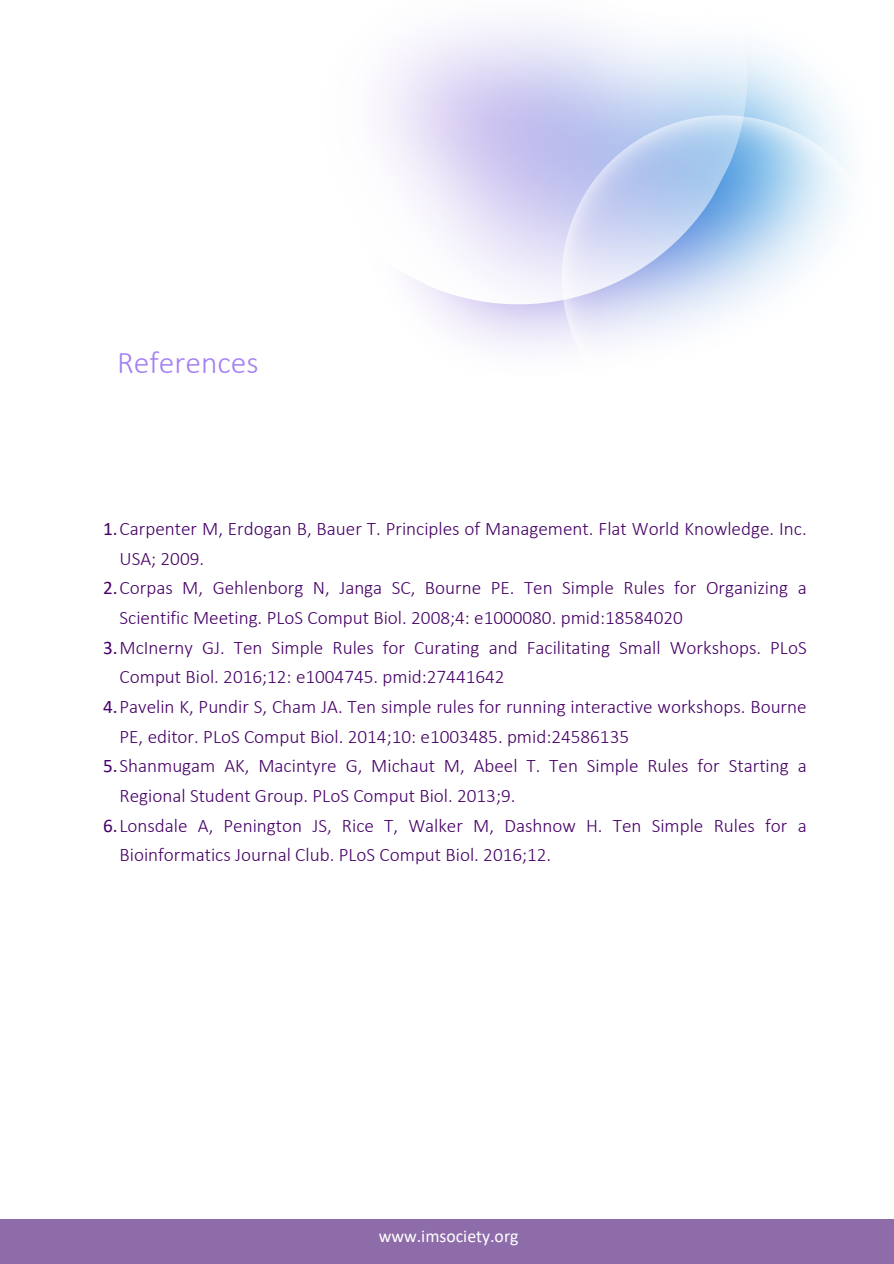
<style>
.page{position:relative;width:894px;height:1264px;background:#fff}
.page>*{position:absolute;margin:0;border:0;box-sizing:border-box;transform-origin:0 0}
.t1{font:300 31.5px "Calibri";color:#a480f2}
.t2{font:300 19.2px "Calibri";color:#460067}
.t3{font:17.7px "Calibri";color:#fff}
.s1{font-weight:400}
</style>
<div class="page">
<svg style="left:381px;top:25px;width:445px;height:324px"></svg>
<svg style="left:561px;top:115px;width:288px;height:234px"></svg>
<div style="left:0;top:1218px;width:893px;height:45px;background:#8e6caa"></div>
<h1 class="t1" style="left:117px;top:349px;width:143px">References</h1>
<p class="t2" style="left:103px;top:520px;width:705px"><span class="s1">1.</span>Carpenter M, Erdogan B, Bauer T. Principles of Management. Flat World Knowledge. Inc.</p>
<p class="t2" style="left:119px;top:550px;width:86px">USA; 2009.</p>
<p class="t2" style="left:103px;top:580px;width:705px"><span class="s1">2.</span>Corpas M, Gehlenborg N, Janga SC, Bourne PE. Ten Simple Rules for Organizing a</p>
<p class="t2" style="left:119px;top:609px;width:564px">Scientific Meeting. PLoS Comput Biol. 2008;4: e1000080. pmid:18584020</p>
<p class="t2" style="left:103px;top:639px;width:705px"><span class="s1">3.</span>McInerny GJ. Ten Simple Rules for Curating and Facilitating Small Workshops. PLoS</p>
<p class="t2" style="left:119px;top:669px;width:386px">Comput Biol. 2016;12: e1004745. pmid:27441642</p>
<p class="t2" style="left:103px;top:698px;width:705px"><span class="s1">4.</span>Pavelin K, Pundir S, Cham JA. Ten simple rules for running interactive workshops. Bourne</p>
<p class="t2" style="left:119px;top:728px;width:511px">PE, editor. PLoS Comput Biol. 2014;10: e1003485. pmid:24586135</p>
<p class="t2" style="left:103px;top:758px;width:705px"><span class="s1">5.</span>Shanmugam AK, Macintyre G, Michaut M, Abeel T. Ten Simple Rules for Starting a</p>
<p class="t2" style="left:119px;top:787px;width:397px">Regional Student Group. PLoS Comput Biol. 2013;9.</p>
<p class="t2" style="left:103px;top:817px;width:705px"><span class="s1">6.</span>Lonsdale A, Penington JS, Rice T, Walker M, Dashnow H. Ten Simple Rules for a</p>
<p class="t2" style="left:119px;top:847px;width:433px">Bioinformatics Journal Club. PLoS Comput Biol. 2016;12.</p>
<p class="t3" style="left:378px;top:1228px;width:141px">www.imsociety.org</p>
</div>
